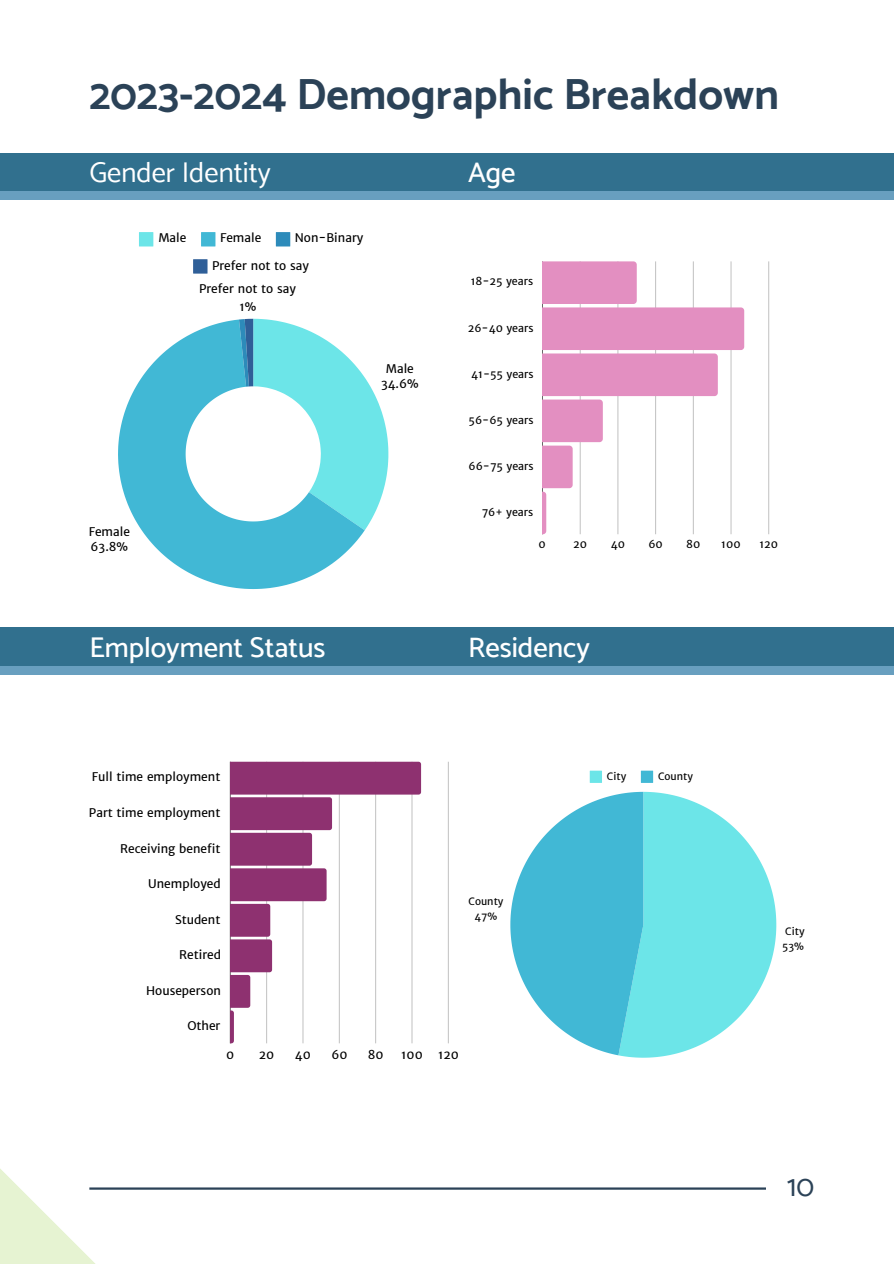
<style>
.page{position:relative;width:894px;height:1264px;background:#fff}
.page>*{position:absolute;margin:0;border:0;box-sizing:border-box;transform-origin:0 0}
.t1{font:700 43.5px "Catamaran";color:#2b4257}
.t2{font:30px "Catamaran";color:#2b4257}
.t3{font:500 28.5px "Catamaran";color:#fff}
.t4{font:28.5px "Catamaran";color:#fff}
.t5{font:12px/15.3px "Merriweather Sans";color:#000;text-align:center}
.t6{font:10.8px "Merriweather Sans";color:#000}
.t7{font:10.2px/15.3px "Merriweather Sans";color:#000}
</style>
<div class="page">
<div style="left:0;top:153px;width:893px;height:43px;background:#31708e"></div>
<div style="left:0;top:191px;width:893px;height:9px;background:#689fbf"></div>
<div style="left:0;top:627px;width:893px;height:43px;background:#31708e"></div>
<div style="left:0;top:665px;width:893px;height:9px;background:#689fbf"></div>
<hr style="left:89px;top:1187px;width:676px;height:2px;background:#2b4257">
<svg style="left:0;top:1169px;width:141px;height:94px"></svg>
<svg style="left:139px;top:232px;width:14px;height:14px"></svg>
<svg style="left:201px;top:232px;width:14px;height:14px"></svg>
<svg style="left:276px;top:232px;width:14px;height:14px"></svg>
<svg style="left:193px;top:259px;width:14px;height:14px"></svg>
<svg style="left:118px;top:319px;width:246px;height:270px;fill:#41b8d5"></svg>
<svg style="left:239px;top:319px;width:149px;height:211px"></svg>
<hr style="left:768px;top:261px;width:1px;height:273px;background:#cfcfcf">
<svg style="left:542px;top:261px;width:202px;height:273px"></svg>
<hr style="left:448px;top:761px;width:1px;height:282px;background:#cacaca">
<svg style="left:230px;top:761px;width:191px;height:282px"></svg>
<svg style="left:589px;top:770px;width:13px;height:13px"></svg>
<svg style="left:640px;top:770px;width:13px;height:13px"></svg>
<svg style="left:510px;top:791px;width:266px;height:266px"></svg>
<h1 class="t1" style="left:89px;top:68px;width:691px">2023-2024 Demographic Breakdown</h1>
<h2 class="t4" style="left:89px;top:156px;width:183px">Gender Identity</h2>
<p class="t5" style="left:158px;top:230px;width:30px">Male</p>
<p class="t5" style="left:220px;top:230px;width:43px">Female</p>
<p class="t5" style="left:295px;top:230px;width:70px">Non-Binary</p>
<p class="t5" style="left:212px;top:258px;width:98px">Prefer not to say</p>
<p class="t5" style="left:199px;top:279px;width:98px;line-height:18px">Prefer not to say<br>1%</p>
<p class="t5" style="left:381px;top:360px;width:39px">Male<br>34.6%</p>
<p class="t5" style="left:89px;top:524px;width:43px;text-align:left">Female<br>63.8%</p>
<p class="t3" style="left:468px;top:156px;width:49px">Age</p>
<p class="t6" style="left:470px;top:275px;width:64px">18-25 years</p>
<p class="t6" style="left:467px;top:321px;width:67px">26-40 years</p>
<p class="t6" style="left:471px;top:367px;width:64px">41-55 years</p>
<p class="t6" style="left:468px;top:413px;width:66px">56-65 years</p>
<p class="t6" style="left:468px;top:459px;width:67px">66-75 years</p>
<p class="t6" style="left:481px;top:505px;width:53px">76+ years</p>
<p class="t6" style="left:538px;top:537px;width:9px">0</p>
<p class="t6" style="left:573px;top:537px;width:15px">20</p>
<p class="t6" style="left:610px;top:537px;width:16px">40</p>
<p class="t6" style="left:648px;top:537px;width:16px">60</p>
<p class="t6" style="left:686px;top:537px;width:16px">80</p>
<p class="t6" style="left:721px;top:537px;width:21px">100</p>
<p class="t6" style="left:759px;top:537px;width:20px">120</p>
<p class="t3" style="left:89px;top:630px;width:238px">Employment Status</p>
<h2 class="t3" style="left:468px;top:630px;width:123px">Residency</h2>
<p class="t5" style="left:92px;top:769px;width:130px">Full time employment</p>
<p class="t5" style="left:89px;top:805px;width:133px">Part time employment</p>
<p class="t5" style="left:120px;top:840px;width:102px">Receiving benefit</p>
<p class="t5" style="left:148px;top:876px;width:74px">Unemployed</p>
<p class="t5" style="left:175px;top:911px;width:47px">Student</p>
<p class="t5" style="left:179px;top:947px;width:43px">Retired</p>
<p class="t5" style="left:146px;top:982px;width:76px">Houseperson</p>
<p class="t5" style="left:187px;top:1018px;width:35px">Other</p>
<p class="t5" style="left:226px;top:1047px;width:10px">0</p>
<p class="t5" style="left:259px;top:1047px;width:17px">20</p>
<p class="t5" style="left:295px;top:1047px;width:17px">40</p>
<p class="t5" style="left:331px;top:1047px;width:18px">60</p>
<p class="t5" style="left:367px;top:1047px;width:17px">80</p>
<p class="t5" style="left:401px;top:1047px;width:23px">100</p>
<p class="t5" style="left:438px;top:1047px;width:22px">120</p>
<p class="t7" style="left:468px;top:893px;width:36px;text-align:center">County<br>47%</p>
<p class="t7" style="left:606px;top:768px;width:21px">City</p>
<p class="t7" style="left:658px;top:768px;width:36px">County</p>
<p class="t7" style="left:782px;top:923px;width:24px">City<br>53%</p>
<h2 class="t2" style="left:787px;top:1167px;width:29px">10</h2>
</div>
